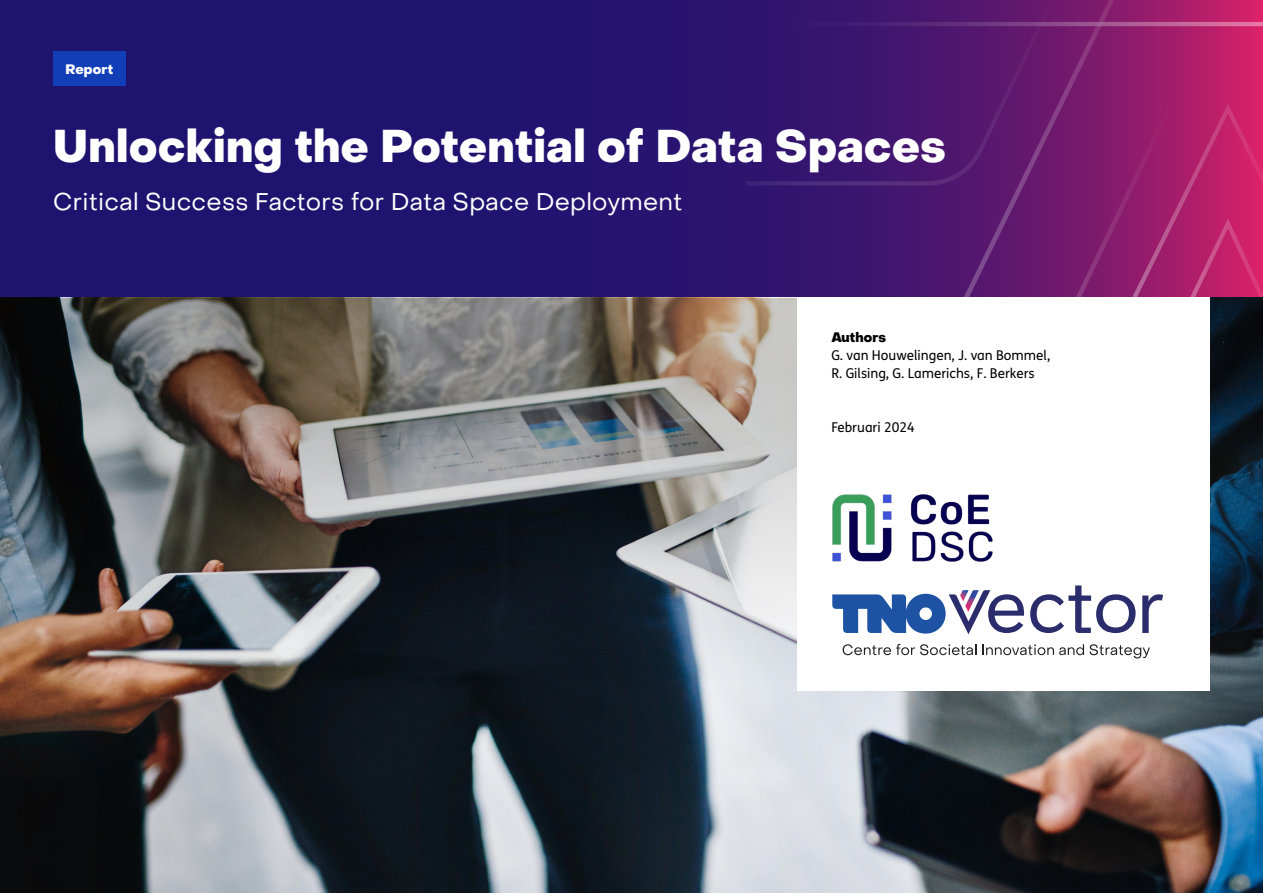
<style>
.page{position:relative;width:1263px;height:893px;background:#fff}
.page>*{position:absolute;margin:0;border:0;box-sizing:border-box;transform-origin:0 0}
.H1_-_Heading{font:800 45px "PP Object Sans";letter-spacing:.01em;color:#fff}
.H1_-_Sub_Heading{font:24px "PP Object Sans";letter-spacing:.01em;color:#fff}
.P_-_Plat{font:13.5px/18px "FS Me Pro";color:#000106}
.H2_-_Heading_voorpagina{font:800 13.5px "PP Object Sans";letter-spacing:.01em;color:#000}
.t1{font:800 13.5px "PP Object Sans";letter-spacing:.01em;color:#fff}
</style>
<div class="page">
<svg style="left:0;top:0;width:1263px;height:298px;background:#28146f"></svg>
<svg style="left:916px;top:0;width:259px;height:298px;background:#701b6e"></svg>
<svg style="left:1099px;top:99px;width:164px;height:199px;background:#aa216c"></svg>
<svg style="left:742px;top:0;width:320px;height:188px;background:#47166e"></svg>
<svg style="left:745px;top:22px;width:518px;height:4px;background:#7c3f85"></svg>
<div style="left:53px;top:51px;width:72px;height:34px;background:#123eb7"></div>
<img style="left:0;top:718px;width:1263px;height:175px">
<img style="left:0;top:298px;width:1263px;height:420px">
<div style="left:797px;top:298px;width:413px;height:393px;background:#fff"></div>
<svg style="left:842px;top:644px;width:134px;height:11px"></svg>
<svg style="left:982px;top:644px;width:168px;height:14px"></svg>
<svg style="left:1142px;top:594px;width:21px;height:39px"></svg>
<svg style="left:1030px;top:585px;width:105px;height:48px"></svg>
<svg style="left:832px;top:590px;width:192px;height:44px"></svg>
<img style="left:832px;top:494px;width:161px;height:68px">
<p class="t1" style="left:66px;top:61px;width:49px">Report</p>
<h1 class="H1_-_Heading" style="left:53px;top:119px;width:894px">Unlocking the Potential of Data Spaces</h1>
<h1 class="H1_-_Sub_Heading" style="left:53px;top:187px;width:631px">Critical Success Factors for Data Space Deployment</h1>
<h2 class="H2_-_Heading_voorpagina" style="left:831px;top:329px;width:56px">Authors</h2>
<p class="P_-_Plat" style="left:831px;top:346px;width:220px">G. van Houwelingen, J. van Bommel,<br>R. Gilsing, G. Lamerichs, F. Berkers</p>
<p class="P_-_Plat" style="left:831px;top:418px;width:85px">Februari 2024</p>
</div>
